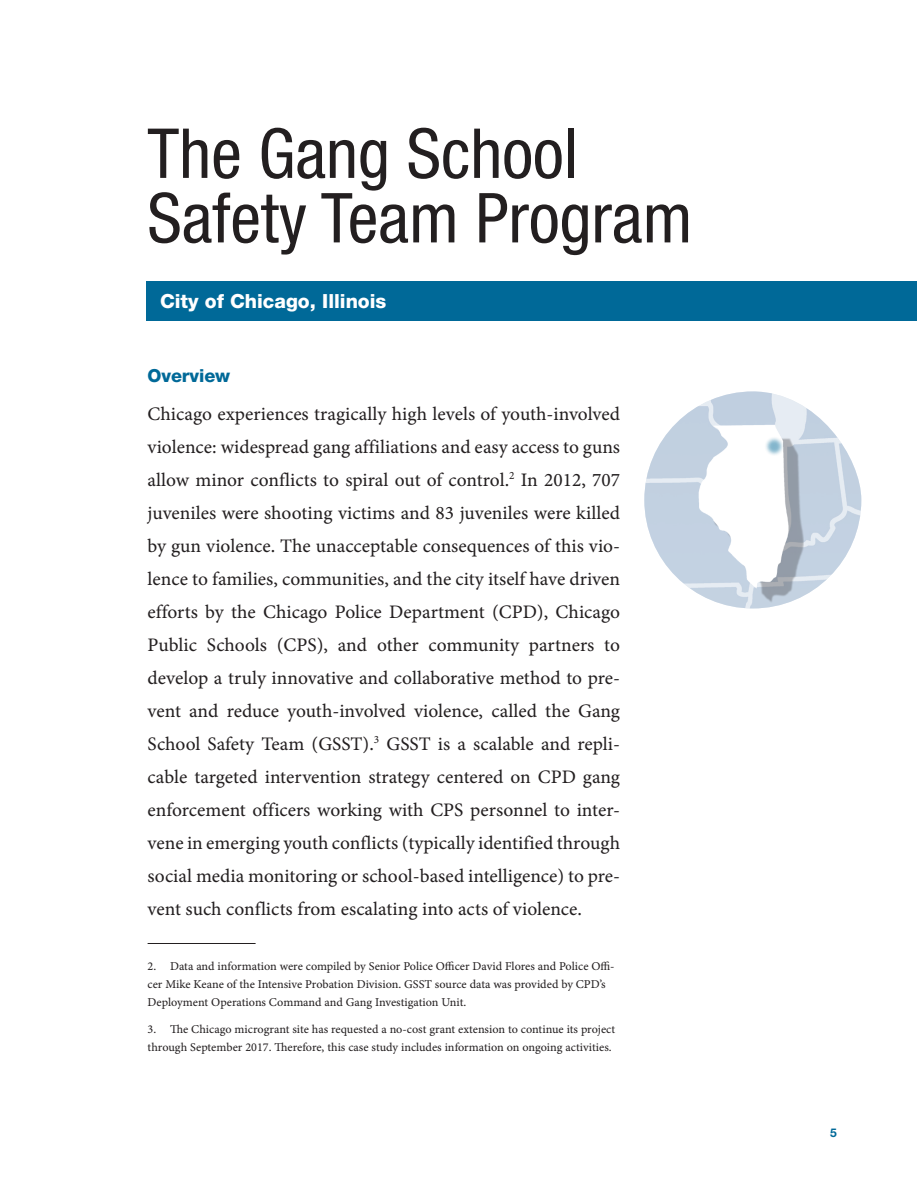
<style>
.page{position:relative;width:918px;height:1188px;background:#fff}
.page>*{position:absolute;margin:0;border:0;box-sizing:border-box;transform-origin:0 0}
.t1{font:condensed 69px/64.5px "Helvetica Neue LT Std";color:#231f20}
.t2{font:800 19.5px "Helvetica Neue LT Std";color:#fff}
.t3{font:19.2px/33px "Minion Pro Capt";color:#231f20;text-align:justify}
.t4{font:800 18px "Helvetica Neue LT Std";letter-spacing:-.005em;color:#006998}
.t5{font:12px/18px "Minion Pro Capt";color:#231f20}
.t6{font:700 12px "Helvetica Neue LT Std";color:#006998}
</style>
<div class="page">
<div style="left:147px;top:281px;width:770px;height:40px;background:#006998"></div>
<img style="left:646px;top:391px;width:204px;height:218px">
<div style="left:764px;top:436px;width:20px;height:20px;background:#006998;opacity:.53"></div>
<div style="left:766px;top:438px;width:15px;height:15px;background:#f8fafb"></div>
<svg style="left:766px;top:438px;width:15px;height:11px"></svg>
<div style="left:767px;top:442px;width:14px;height:11px;background:#231f20;opacity:.15"></div>
<hr style="left:148px;top:943px;width:108px;height:1px;background:#231f20">
<h2 class="t1" style="left:147px;top:121px;width:547px">The Gang School<br>Safety Team Program</h2>
<h2 class="t2" style="left:160px;top:290px;width:228px">City of Chicago, Illinois</h2>
<h3 class="t4" style="left:148px;top:365px;width:84px">Overview</h3>
<p class="t3" style="left:148px;top:397px;width:474px">Chicago experiences tragically high levels of youth-involved violence: widespread gang affiliations and easy access to guns allow minor conflicts to spiral out of control.<sup>2</sup> In 2012, 707 juveniles were shooting victims and 83 juveniles were killed by gun violence. The unacceptable consequences of this vio&shy;lence to families, communities, and the city itself have driven efforts by the Chicago Police Department (CPD), Chicago Public Schools (CPS), and other community partners to develop a truly innovative and collaborative method to pre&shy;vent and reduce youth-involved violence, called the Gang School Safety Team (GSST).<sup>3</sup> GSST is a scalable and repli&shy;cable targeted intervention strategy centered on CPD gang enforcement officers working with CPS personnel to inter&shy;vene in emerging youth conflicts (typically identified through social media monitoring or school-based intelligence) to pre&shy;vent such conflicts from escalating into acts of violence.</p>
<p class="t5" style="left:148px;top:958px;width:469px">2. Data and information were compiled by Senior Police Officer David Flores and Police Offi&shy;cer Mike Keane of the Intensive Probation Division. GSST source data was provided by CPD’s<br>Deployment Operations Command and Gang Investigation Unit.</p>
<p class="t5" style="left:148px;top:1021px;width:469px">3. The Chicago microgrant site has requested a no-cost grant extension to continue its project through September 2017. Therefore, this case study includes information on ongoing activities.</p>
<p class="t6" style="left:830px;top:1126px;width:8px">5</p>
</div>
